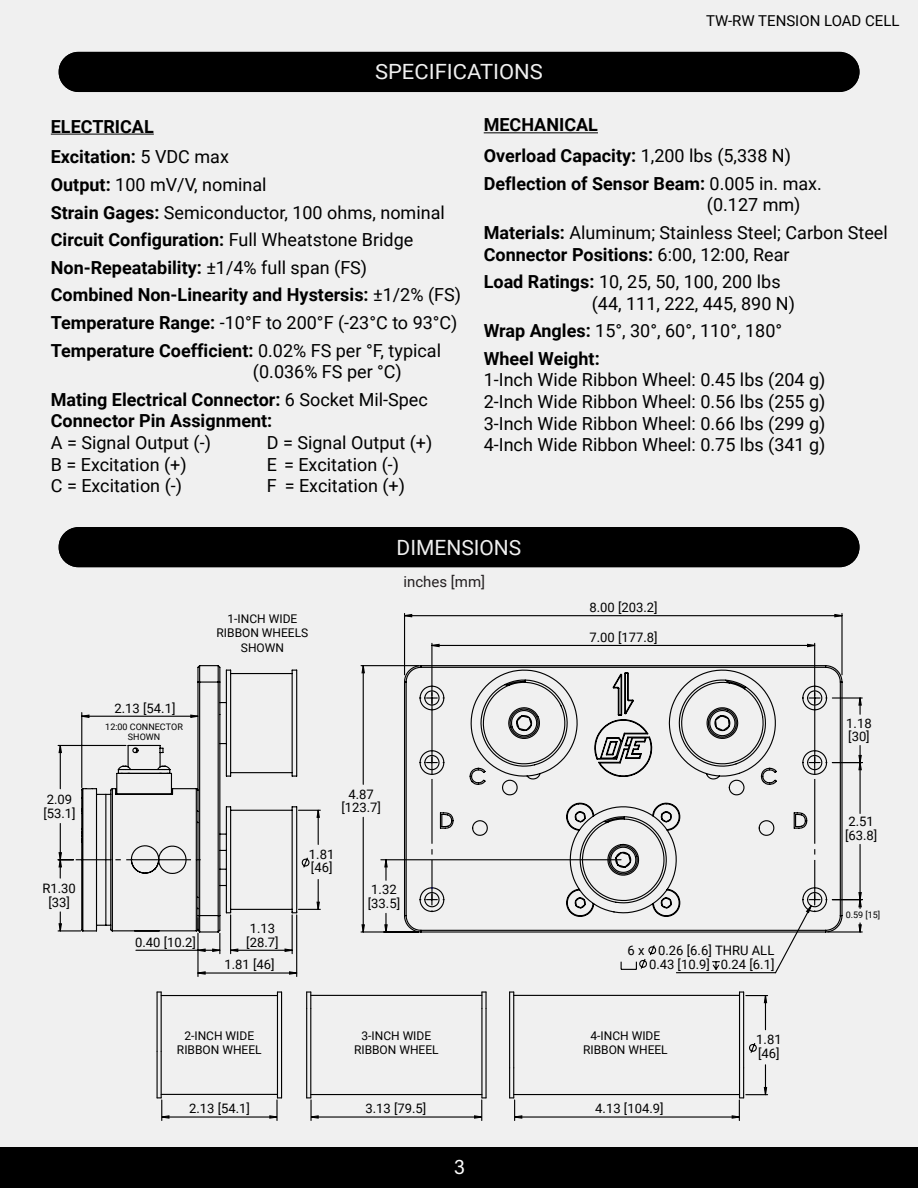
<style>
.page{position:relative;width:918px;height:1188px;background:#f0f0f0}
.page>*{position:absolute;margin:0;border:0;box-sizing:border-box;transform-origin:0 0}
.t1{font:21px "Roboto";color:#f0f0f0;scale:1.05 1}
.t2{font:21px "Roboto";color:#f0f0f0}
.t3{font:18px/27.6px "Roboto";color:#000}
.t4{font:700 18px/30.6px "Roboto";color:#000}
.t5{font:15px "Roboto";color:#000}
.t6{font:15px "Roboto";color:#231f20}
.t7{font:13.05px/13.5px "Roboto";color:#000}
.t8{font:12px/14.4px "Roboto";color:#000;text-align:center}
.t9{font:9px/10.8px "Roboto";color:#000;text-align:center}
.s1{font-weight:400}
.s2{font-weight:700}
</style>
<div class="page">
<div style="left:59px;top:52px;width:801px;height:40px;background:#000"></div>
<div style="left:0;top:1148px;width:918px;height:40px;background:#000"></div>
<hr style="left:51px;top:134px;width:103px;height:1px;background:#000">
<hr style="left:484px;top:132px;width:114px;height:1px;background:#000">
<div style="left:59px;top:527px;width:801px;height:40px;background:#000"></div>
<svg style="left:432px;top:643px;width:384px;height:5px"></svg>
<svg style="left:57px;top:665px;width:806px;height:312px"></svg>
<hr style="left:404px;top:613px;width:1px;height:62px;background:#000">
<hr style="left:841px;top:613px;width:2px;height:62px;background:#000">
<hr style="left:431px;top:643px;width:1px;height:53px;background:#000">
<hr style="left:814px;top:643px;width:1px;height:53px;background:#000">
<hr style="left:432px;top:645px;width:383px;height:1px;background:#000">
<svg style="left:404px;top:613px;width:439px;height:5px"></svg>
<hr style="left:277px;top:1051px;width:1px;height:47px;background:#000">
<hr style="left:277px;top:992px;width:1px;height:59px;background:#000">
<hr style="left:281px;top:1051px;width:1px;height:47px;background:#000">
<hr style="left:281px;top:992px;width:1px;height:59px;background:#000">
<hr style="left:161px;top:1051px;width:1px;height:47px;background:#000">
<hr style="left:161px;top:992px;width:1px;height:59px;background:#000">
<hr style="left:157px;top:1051px;width:1px;height:47px;background:#000">
<hr style="left:157px;top:992px;width:1px;height:59px;background:#000">
<hr style="left:161px;top:995px;width:116px;height:1px;background:#000">
<hr style="left:161px;top:1094px;width:116px;height:1px;background:#000">
<hr style="left:485px;top:1008px;width:2px;height:90px;background:#000">
<hr style="left:481px;top:1008px;width:1px;height:90px;background:#000">
<hr style="left:310px;top:1008px;width:1px;height:90px;background:#000">
<hr style="left:306px;top:1008px;width:1px;height:90px;background:#000">
<hr style="left:311px;top:995px;width:171px;height:1px;background:#000">
<hr style="left:311px;top:1094px;width:171px;height:1px;background:#000">
<svg style="left:481px;top:991px;width:6px;height:17px"></svg>
<svg style="left:306px;top:991px;width:5px;height:17px"></svg>
<hr style="left:739px;top:1068px;width:1px;height:30px;background:#000">
<hr style="left:739px;top:992px;width:1px;height:76px;background:#000">
<hr style="left:743px;top:1068px;width:1px;height:30px;background:#000">
<hr style="left:743px;top:992px;width:1px;height:76px;background:#000">
<hr style="left:513px;top:1068px;width:1px;height:30px;background:#000">
<hr style="left:513px;top:992px;width:1px;height:76px;background:#000">
<hr style="left:509px;top:1068px;width:1px;height:30px;background:#000">
<hr style="left:509px;top:992px;width:1px;height:76px;background:#000">
<hr style="left:514px;top:995px;width:226px;height:1px;background:#000">
<hr style="left:514px;top:1094px;width:226px;height:1px;background:#000">
<svg style="left:269px;top:1115px;width:7px;height:4px"></svg>
<hr style="left:169px;top:1116px;width:100px;height:2px;background:#000">
<hr style="left:276px;top:1100px;width:2px;height:20px;background:#000">
<svg style="left:157px;top:1097px;width:13px;height:23px"></svg>
<svg style="left:312px;top:1115px;width:7px;height:4px"></svg>
<hr style="left:317px;top:1116px;width:158px;height:2px;background:#000">
<svg style="left:473px;top:1097px;width:13px;height:23px"></svg>
<hr style="left:310px;top:1100px;width:2px;height:20px;background:#000">
<hr style="left:522px;top:1116px;width:210px;height:2px;background:#000">
<svg style="left:510px;top:1097px;width:13px;height:23px"></svg>
<svg style="left:749px;top:1043px;width:8px;height:10px"></svg>
<hr style="left:765px;top:1065px;width:1px;height:30px;background:#000">
<hr style="left:765px;top:996px;width:1px;height:34px;background:#000">
<svg style="left:731px;top:1086px;width:37px;height:34px"></svg>
<svg style="left:740px;top:991px;width:28px;height:13px"></svg>
<p class="t1" style="left:375px;top:57px;width:161px">SPECIFICATIONS</p>
<p class="t5" style="left:706px;top:10px;width:195px">TW-RW TENSION LOAD CELL</p>
<p class="t4" style="left:51px;top:110px;width:180px">ELECTRICAL<br>Excitation: <span class="s1">5 VDC max</span></p>
<p class="t3" style="left:51px;top:170px;width:412px"><span class="s2">Output:</span> 100 mV/V, nominal<br><span class="s2">Strain Gages:</span> Semiconductor, 100 ohms, nominal <span class="s2">Circuit Configuration:</span> Full Wheatstone Bridge <span class="s2">Non-Repeatability:</span> ±1/4% full span (FS)<br><span class="s2">Combined Non-Linearity and Hystersis:</span> ±1/2% (FS)<br><span class="s2">Temperature Range:</span> -10°F to 200°F (-23°C to 93°C)<br><span class="s2">Temperature Coefficient:</span> 0.02% FS per °F, typical</p>
<p class="t3" style="left:51px;top:357px;width:379px;text-indent:202px">(0.036% FS per °C)<br><span class="s2">Mating Electrical Connector:</span> 6 Socket Mil-Spec</p>
<p class="t4" style="left:51px;top:405px;width:223px">Connector Pin Assignment:</p>
<p class="t3" style="left:51px;top:428px;width:162px">A = Signal Output (-)</p>
<p class="t3" style="left:267px;top:428px;width:167px">D = Signal Output (+)</p>
<p class="t3" style="left:51px;top:450px;width:137px">B = Excitation (+)</p>
<p class="t3" style="left:267px;top:450px;width:134px">E = Excitation (-)</p>
<p class="t3" style="left:51px;top:471px;width:133px">C = Excitation (-)</p>
<p class="t3" style="left:267px;top:471px;width:140px">F = Excitation (+)</p>
<p class="t4" style="left:484px;top:109px;width:309px">MECHANICAL<br>Overload Capacity: <span class="s1">1,200 lbs (5,338 N)</span></p>
<p class="t4" style="left:707px;top:172px;width:117px;line-height:21.6px;text-indent:-223px">Deflection of Sensor Beam: <span class="s1">0.005 in. max. (0.127 mm)</span></p>
<p class="t3" style="left:484px;top:221px;width:406px;line-height:21.6px"><span class="s2">Materials:</span> Aluminum; Stainless Steel; Carbon Steel<br><span class="s2">Connector Positions:</span> 6:00, 12:00, Rear</p>
<p class="t3" style="left:592px;top:270px;width:205px;line-height:21.6px;text-indent:-108px"><span class="s2">Load Ratings:</span> 10, 25, 50, 100, 200 lbs (44, 111, 222, 445, 890 N)</p>
<p class="t4" style="left:484px;top:316px;width:300px;line-height:27.6px">Wrap Angles: <span class="s1">15°, 30°, 60°, 110°, 180°<br></span>Wheel Weight:</p>
<p class="t3" style="left:484px;top:369px;width:343px;line-height:21.6px;text-align:justify">1-Inch Wide Ribbon Wheel: 0.45 lbs (204 g)<br>2-Inch Wide Ribbon Wheel: 0.56 lbs (255 g)<br>3-Inch Wide Ribbon Wheel: 0.66 lbs (299 g)<br>4-Inch Wide Ribbon Wheel: 0.75 lbs (341 g)</p>
<p class="t2" style="left:397px;top:533px;width:126px">DIMENSIONS</p>
<p class="t7" style="left:43px;top:793px;width:34px">2.09 [53.1]</p>
<p class="t7" style="left:42px;top:881px;width:35px;text-align:center">R1.30 [33]</p>
<p class="t7" style="left:115px;top:701px;width:62px">2.13 [54.1]</p>
<p class="t9" style="left:105px;top:721px;width:79px">12:00 CONNECTOR<br>SHOWN</p>
<p class="t7" style="left:135px;top:935px;width:62px">0.40 [10.2]</p>
<p class="t8" style="left:217px;top:611px;width:93px">1-INCH WIDE<br>RIBBON WHEELS<br>SHOWN</p>
<p class="t6" style="left:403px;top:571px;width:83px">inches [mm]</p>
<p class="t7" style="left:246px;top:921px;width:34px">1.13 [28.7]</p>
<p class="t7" style="left:224px;top:957px;width:52px">1.81 [46]</p>
<p class="t7" style="left:341px;top:787px;width:41px;text-align:center">4.87 [123.7]</p>
<p class="t7" style="left:309px;top:847px;width:27px">1.81 [46]</p>
<p class="t7" style="left:368px;top:883px;width:34px">1.32 [33.5]</p>
<p class="t7" style="left:589px;top:600px;width:70px">8.00 [203.2]</p>
<p class="t7" style="left:589px;top:630px;width:70px">7.00 [177.8]</p>
<p class="t7" style="left:628px;top:943px;width:148px;text-align:right">6 x 0.26 [6.6] THRU ALL<br>0.43 [10.9] 0.24 [6.1]</p>
<p class="t8" style="left:177px;top:1028px;width:86px">2-INCH WIDE<br>RIBBON WHEEL</p>
<p class="t8" style="left:354px;top:1028px;width:86px">3-INCH WIDE<br>RIBBON WHEEL</p>
<p class="t8" style="left:583px;top:1028px;width:86px">4-INCH WIDE<br>RIBBON WHEEL</p>
<p class="t7" style="left:189px;top:1101px;width:62px">2.13 [54.1]</p>
<p class="t7" style="left:365px;top:1101px;width:62px">3.13 [79.5]</p>
<p class="t7" style="left:595px;top:1101px;width:70px">4.13 [104.9]</p>
<p class="t7" style="left:756px;top:1032px;width:27px">1.81 [46]</p>
<p class="t7" style="left:846px;top:716px;width:27px">1.18 [30]</p>
<p class="t7" style="left:845px;top:815px;width:34px">2.51 [63.8]</p>
<p class="t9" style="left:846px;top:910px;width:36px">0.59 [15]</p>
</div>
